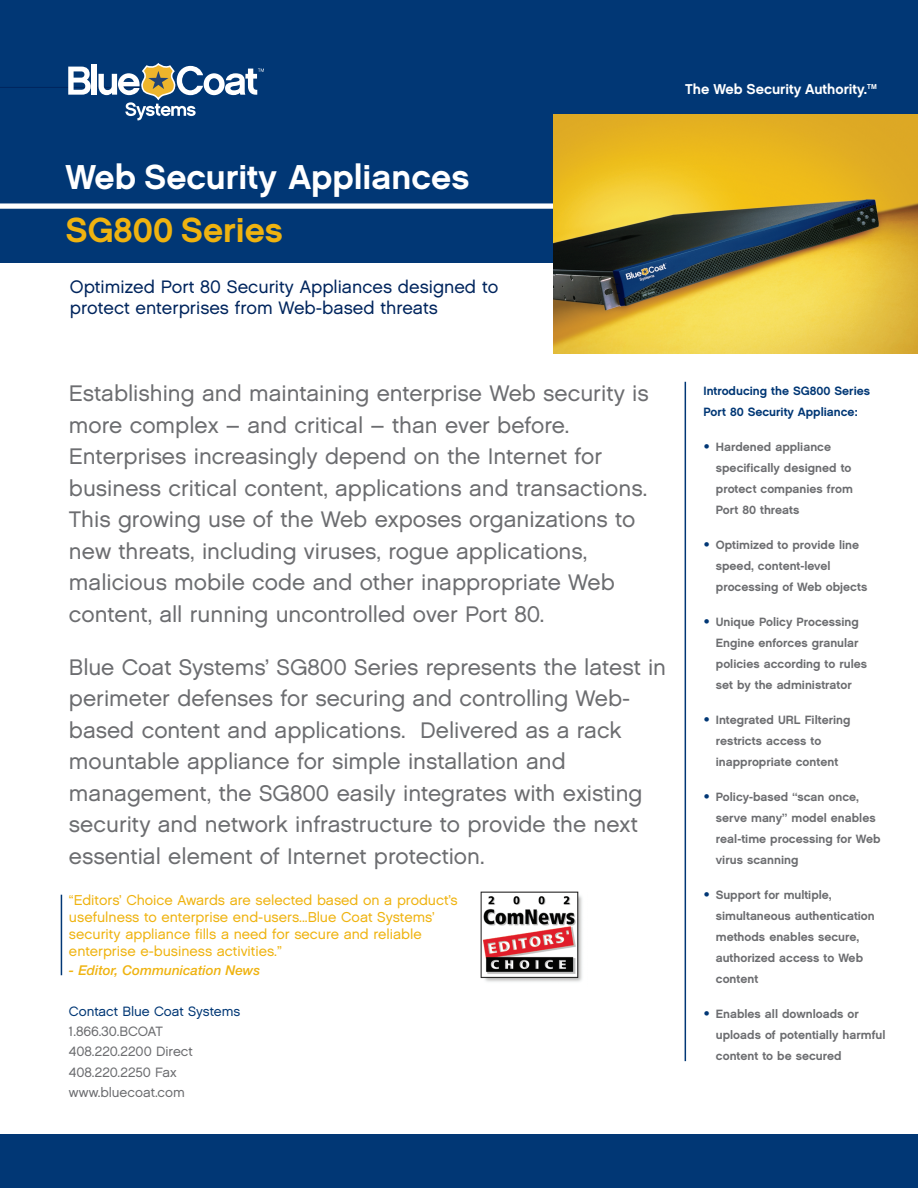
<style>
.page{position:relative;width:918px;height:1188px;background:#fff}
.page>*{position:absolute;margin:0;border:0;box-sizing:border-box;transform-origin:0 0}
.t1{font:34.5px "Chalet New York Nineteen Sixty";color:#fff}
.t2{font:34.5px "Chalet New York Nineteen Sixty";color:#efb310}
.t3{font:22.5px/31.5px "Chalet London Nineteen Sixty";color:#6c6d70}
.t4{font:18px/21.6px "Chalet London Nineteen Sixty";color:#00255d}
.t5{font:14.25px/17.1px "Chalet London Nineteen Sixty";color:#efb310}
.t6{font:14.25px "Chalet New York Nineteen Sixty";color:#fff}
.t7{font:13.5px/20.2px "Chalet London Nineteen Sixty";color:#6c6d70}
.t8{font:italic 500 13.5px "Helvetica Neue";color:#efb310}
.t9{font:13.5px "Chalet London Nineteen Sixty";color:#013775}
.t10{font:12px/21px "Chalet New York Nineteen Sixty";color:#6c6d70}
.t11{font:12px/21px "Chalet New York Nineteen Sixty";color:#013775}
.s1{font-size:21px;color:#013775}
</style>
<div class="page">
<div style="left:0;top:0;width:918px;height:263px;background:#013775"></div>
<div style="left:0;top:1134px;width:918px;height:54px;background:#013775"></div>
<hr style="left:685px;top:382px;width:1px;height:679px;background:#013775">
<hr style="left:0;top:87px;width:180px;height:1px;background:#00255d">
<div style="left:0;top:203px;width:558px;height:6px;background:#fff"></div>
<svg style="left:68px;top:67px;width:23px;height:28px"></svg>
<div style="left:92px;top:65px;width:5px;height:30px;background:#fff"></div>
<svg style="left:99px;top:64px;width:165px;height:56px"></svg>
<img style="left:480px;top:891px;width:102px;height:91px">
<hr style="left:61px;top:895px;width:1px;height:80px;background:#013775">
<img style="left:553px;top:115px;width:365px;height:238px">
<h1 class="t1" style="left:66px;top:163px;width:405px">Web Security Appliances</h1>
<h1 class="t2" style="left:66px;top:216px;width:219px">SG800 Series</h1>
<p class="t4" style="left:70px;top:276px;width:430px">Optimized Port 80 Security Appliances designed to protect enterprises from Web-based threats</p>
<p class="t6" style="left:685px;top:84px;width:193px">The Web Security Authority.<sup>TM</sup></p>
<p class="t3" style="left:69px;top:378px;width:581px">Establishing and maintaining enterprise Web security is more complex – and critical – than ever before.<br>Enterprises increasingly depend on the Internet for business critical content, applications and transactions.<br>This growing use of the Web exposes organizations to new threats, including viruses, rogue applications, malicious mobile code and other inappropriate Web content, all running uncontrolled over Port 80.</p>
<p class="t3" style="left:69px;top:651px;width:599px">Blue Coat Systems’ SG800 Series represents the latest in perimeter defenses for securing and controlling Web&shy;based content and applications. Delivered as a rack mountable appliance for simple installation and management, the SG800 easily integrates with existing security and network infrastructure to provide the next essential element of Internet protection.</p>
<p class="t5" style="left:69px;top:891px;width:390px">“Editors’ Choice Awards are selected based on a product’s usefulness to enterprise end-users...Blue Coat Systems’ security appliance fills a need for secure and reliable enterprise e-business activities.”</p>
<p class="t8" style="left:69px;top:966px;width:193px">- Editor, Communication News</p>
<p class="t9" style="left:69px;top:1003px;width:173px">Contact Blue Coat Systems</p>
<p class="t7" style="left:69px;top:1021px;width:125px">1.866.30.BCOAT<br>408.220.2200 Direct<br>408.220.2250 Fax www.bluecoat.com</p>
<p class="t11" style="left:704px;top:382px;width:168px">Introducing the SG800 Series<br>Port 80 Security Appliance:</p>
<p class="t10" style="left:716px;top:438px;width:139px;text-indent:-12px"><span class="s1">•</span> Hardened appliance specifically designed to protect companies from<br>Port 80 threats</p>
<p class="t10" style="left:716px;top:536px;width:153px;text-indent:-12px"><span class="s1">•</span> Optimized to provide line speed, content-level processing of Web objects</p>
<p class="t10" style="left:716px;top:613px;width:153px;text-indent:-12px"><span class="s1">•</span> Unique Policy Processing<br>Engine enforces granular policies according to rules set by the administrator</p>
<p class="t10" style="left:716px;top:711px;width:136px;text-indent:-12px"><span class="s1">•</span> Integrated URL Filtering restricts access to inappropriate content</p>
<p class="t10" style="left:716px;top:788px;width:166px;text-indent:-12px"><span class="s1">•</span> Policy-based “scan once, serve many” model enables real-time processing for Web virus scanning</p>
<p class="t10" style="left:716px;top:886px;width:160px;text-indent:-12px"><span class="s1">•</span> Support for multiple, simultaneous authentication methods enables secure, authorized access to Web content</p>
<p class="t10" style="left:716px;top:1005px;width:171px;text-indent:-12px"><span class="s1">•</span> Enables all downloads or uploads of potentially harmful content to be secured</p>
</div>
